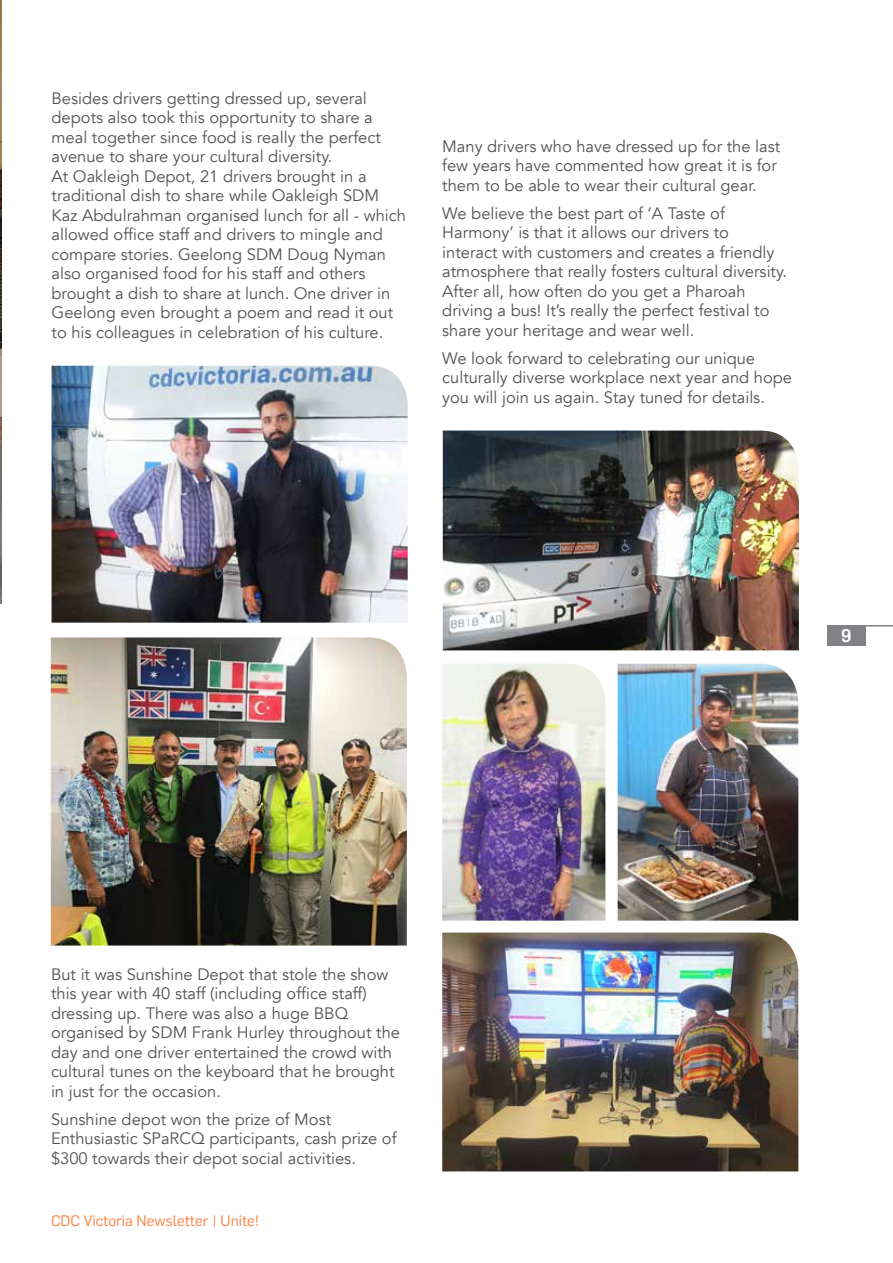
<style>
.page{position:relative;width:893px;height:1263px;background:#fff}
.page>*{position:absolute;margin:0;border:0;box-sizing:border-box;transform-origin:0 0}
.t1{font:500 18px "Flama";color:#fff}
.t2{font:16.5px/19.5px "Avenir";color:#515254}
.t3{font:15px "Flama";color:#ff7f3f}
</style>
<div class="page">
<img style="left:0;top:0;width:1px;height:604px">
<hr style="left:827px;top:625px;width:66px;height:1px;background:#808285">
<div style="left:827px;top:625px;width:38px;height:20px;background:#808285"></div>
<img style="left:442px;top:932px;width:356px;height:239px">
<img style="left:442px;top:664px;width:163px;height:257px">
<img style="left:618px;top:664px;width:180px;height:257px">
<img style="left:443px;top:431px;width:356px;height:219px">
<img style="left:51px;top:637px;width:356px;height:308px">
<img style="left:52px;top:366px;width:356px;height:257px">
<p class="t2" style="left:52px;top:89px;width:356px">Besides drivers getting dressed up, several depots also took this opportunity to share a meal together since food is really the perfect avenue to share your cultural diversity.<br>At Oakleigh Depot, 21 drivers brought in a traditional dish to share while Oakleigh SDM Kaz Abdulrahman organised lunch for all - which allowed office staff and drivers to mingle and compare stories. Geelong SDM Doug Nyman also organised food for his staff and others brought a dish to share at lunch. One driver in Geelong even brought a poem and read it out to his colleagues in celebration of his culture.</p>
<p class="t2" style="left:442px;top:136px;width:339px">Many drivers who have dressed up for the last few years have commented how great it is for them to be able to wear their cultural gear.</p>
<p class="t2" style="left:442px;top:203px;width:346px">We believe the best part of ‘A Taste of Harmony’ is that it allows our drivers to interact with customers and creates a friendly atmosphere that really fosters cultural diversity.<br>After all, how often do you get a Pharoah driving a bus! It’s really the perfect festival to share your heritage and wear well.</p>
<p class="t2" style="left:442px;top:348px;width:351px">We look forward to celebrating our unique culturally diverse workplace next year and hope you will join us again. Stay tuned for details.</p>
<p class="t1" style="left:841px;top:623px;width:12px">9</p>
<p class="t2" style="left:51px;top:964px;width:350px">But it was Sunshine Depot that stole the show this year with 40 staff (including office staff) dressing up. There was also a huge BBQ organised by SDM Frank Hurley throughout the day and one driver entertained the crowd with cultural tunes on the keyboard that he brought in just for the occasion.</p>
<p class="t2" style="left:51px;top:1109px;width:347px">Sunshine depot won the prize of Most<br>Enthusiastic SPaRCQ participants, cash prize of $300 towards their depot social activities.</p>
<p class="t3" style="left:51px;top:1210px;width:210px">CDC Victoria Newsletter | Unite!</p>
</div>
